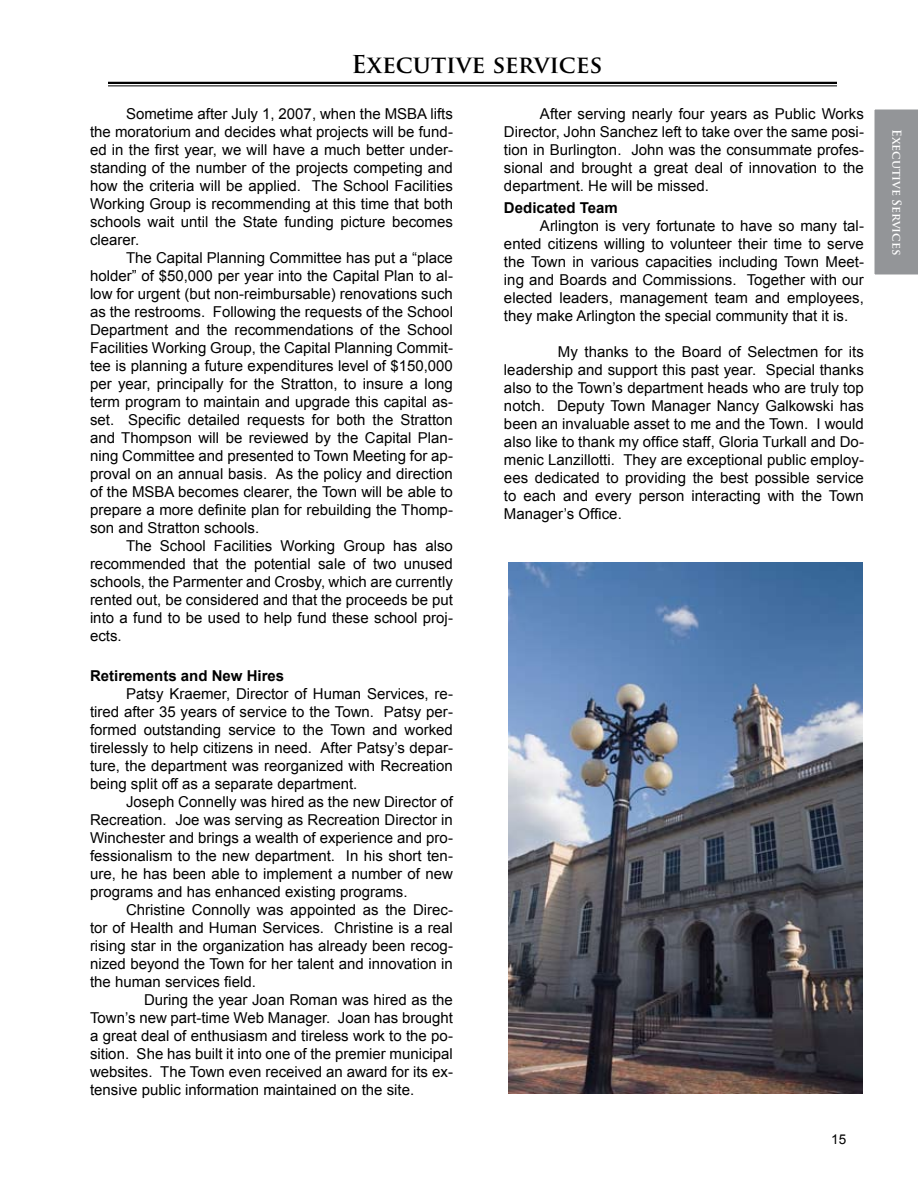
<style>
.page{position:relative;width:918px;height:1188px;background:#fff}
.page>*{position:absolute;margin:0;border:0;box-sizing:border-box;transform-origin:0 0}
.t1{font:700 24px "Trajan Pro";color:#000}
.t2{font:15px/18px "Arial";color:#000;text-align:justify}
.t3{font:700 15px "Arial";color:#000}
.t4{font:13.5px "Arial";color:#000}
.t5{font:700 12px "Trajan Pro";color:#fff}
</style>
<div class="page">
<hr style="left:108px;top:82px;width:729px;height:2px;background:#000">
<hr style="left:108px;top:85px;width:729px;height:1px;background:#000">
<div style="left:874px;top:109px;width:44px;height:166px;background:#939598"></div>
<img style="left:508px;top:562px;width:354px;height:531px">
<h1 class="t1" style="left:351px;top:50px;width:253px">Executive services</h1>
<p class="t2" style="left:90px;top:105px;width:365px;text-indent:36px">Sometime after July 1, 2007, when the MSBA lifts the moratorium and decides what projects will be fund&shy;ed in the first year, we will have a much better under&shy;standing of the number of the projects competing and how the criteria will be applied. The School Facilities Working Group is recommending at this time that both schools wait until the State funding picture becomes clearer.</p>
<p class="t2" style="left:90px;top:249px;width:364px;text-indent:36px">The Capital Planning Committee has put a “place holder” of $50,000 per year into the Capital Plan to al&shy;low for urgent (but non-reimbursable) renovations such as the restrooms. Following the requests of the School Department and the recommendations of the School Facilities Working Group, the Capital Planning Commit&shy;tee is planning a future expenditures level of $150,000 per year, principally for the Stratton, to insure a long term program to maintain and upgrade this capital as&shy;set. Specific detailed requests for both the Stratton and Thompson will be reviewed by the Capital Plan&shy;ning Committee and presented to Town Meeting for ap&shy;proval on an annual basis. As the policy and direction of the MSBA becomes clearer, the Town will be able to prepare a more definite plan for rebuilding the Thomp&shy;son and Stratton schools.</p>
<p class="t2" style="left:90px;top:537px;width:364px;text-indent:36px">The School Facilities Working Group has also recommended that the potential sale of two unused schools, the Parmenter and Crosby, which are currently rented out, be considered and that the proceeds be put into a fund to be used to help fund these school proj&shy;ects.</p>
<p class="t3" style="left:90px;top:668px;width:196px">Retirements and New Hires</p>
<p class="t2" style="left:90px;top:685px;width:364px;text-indent:36px">Patsy Kraemer, Director of Human Services, re&shy;tired after 35 years of service to the Town. Patsy per&shy;formed outstanding service to the Town and worked tirelessly to help citizens in need. After Patsy’s depar&shy;ture, the department was reorganized with Recreation being split off as a separate department.</p>
<p class="t2" style="left:90px;top:793px;width:364px;text-indent:36px">Joseph Connelly was hired as the new Director of Recreation. Joe was serving as Recreation Director in Winchester and brings a wealth of experience and pro&shy;fessionalism to the new department. In his short ten&shy;ure, he has been able to implement a number of new programs and has enhanced existing programs.</p>
<p class="t2" style="left:90px;top:901px;width:364px;text-indent:36px">Christine Connolly was appointed as the Direc&shy;tor of Health and Human Services. Christine is a real rising star in the organization has already been recog&shy;nized beyond the Town for her talent and innovation in the human services field.</p>
<p class="t2" style="left:90px;top:991px;width:364px;text-indent:54px">During the year Joan Roman was hired as the Town’s new part-time Web Manager. Joan has brought a great deal of enthusiasm and tireless work to the po&shy;sition. She has built it into one of the premier municipal websites. The Town even received an award for its ex&shy;tensive public information maintained on the site.</p>
<p class="t2" style="left:504px;top:105px;width:362px;text-indent:36px">After serving nearly four years as Public Works Director, John Sanchez left to take over the same posi&shy;tion in Burlington. John was the consummate profes&shy;sional and brought a great deal of innovation to the department. He will be missed.</p>
<p class="t3" style="left:504px;top:200px;width:115px">Dedicated Team</p>
<p class="t2" style="left:504px;top:217px;width:362px;text-indent:36px">Arlington is very fortunate to have so many tal&shy;ented citizens willing to volunteer their time to serve the Town in various capacities including Town Meet&shy;ing and Boards and Commissions. Together with our elected leaders, management team and employees, they make Arlington the special community that it is.</p>
<p class="t2" style="left:504px;top:343px;width:362px;text-indent:54px">My thanks to the Board of Selectmen for its leadership and support this past year. Special thanks also to the Town’s department heads who are truly top notch. Deputy Town Manager Nancy Galkowski has been an invaluable asset to me and the Town. I would also like to thank my office staff, Gloria Turkall and Do&shy;menic Lanzillotti. They are exceptional public employ&shy;ees dedicated to providing the best possible service to each and every person interacting with the Town Manager’s Office.</p>
<p class="t4" style="left:831px;top:1132px;width:17px">15</p>
<p class="t5" style="left:904px;top:129px;width:128px;rotate:90deg">Executive Services</p>
</div>
